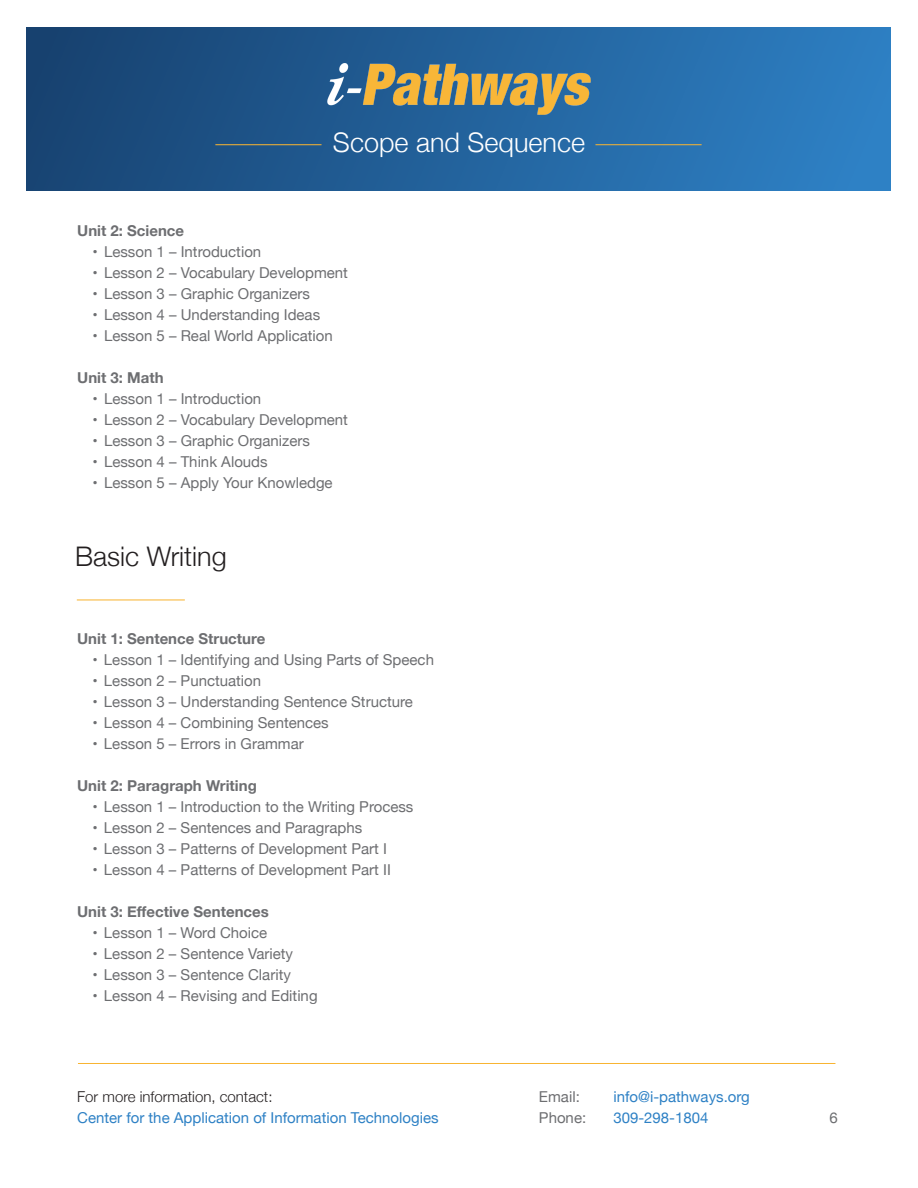
<style>
.page{position:relative;width:918px;height:1188px;background:#fff}
.page>*{position:absolute;margin:0;border:0;box-sizing:border-box;transform-origin:0 0}
.t1{font:300 27px "Helvetica Neue";color:#fff}
.t2{font:300 27px "Helvetica Neue";color:#231f20}
.t3{font:15px "Helvetica Neue";color:#6d6e71}
.t4{font:700 15px "Helvetica Neue";color:#6d6e71}
.t5{font:15px "Helvetica Neue";color:#2e81c5}
.t6{font:300 15px "Helvetica Neue";color:#231f20}
</style>
<div class="page">
<div style="left:27px;top:27px;width:863px;height:164px;background:linear-gradient(to right,#174270,#2e81c5)"></div>
<img style="left:328px;top:64px;width:262px;height:50px">
<hr style="left:215px;top:144px;width:107px;height:1px;background:#f8b432">
<hr style="left:595px;top:144px;width:107px;height:1px;background:#f8b432">
<hr style="left:78px;top:1063px;width:757px;height:1px;background:#f8b432">
<hr style="left:77px;top:599px;width:108px;height:1px;background:#f8b432">
<h1 class="t1" style="left:333px;top:121px;width:254px">Scope and Sequence</h1>
<p class="t4" style="left:77px;top:219px;width:108px">Unit 2: Science</p>
<p class="t3" style="left:92px;top:241px;width:170px">• Lesson 1 – Introduction</p>
<p class="t3" style="left:92px;top:262px;width:257px">• Lesson 2 – Vocabulary Development</p>
<p class="t3" style="left:92px;top:283px;width:219px">• Lesson 3 – Graphic Organizers</p>
<p class="t3" style="left:92px;top:304px;width:229px">• Lesson 4 – Understanding Ideas</p>
<p class="t3" style="left:92px;top:325px;width:242px">• Lesson 5 – Real World Application</p>
<p class="t4" style="left:77px;top:366px;width:88px">Unit 3: Math</p>
<p class="t3" style="left:92px;top:388px;width:170px">• Lesson 1 – Introduction</p>
<p class="t3" style="left:92px;top:409px;width:257px">• Lesson 2 – Vocabulary Development</p>
<p class="t3" style="left:92px;top:430px;width:219px">• Lesson 3 – Graphic Organizers</p>
<p class="t3" style="left:92px;top:451px;width:177px">• Lesson 4 – Think Alouds</p>
<p class="t3" style="left:92px;top:472px;width:242px">• Lesson 5 – Apply Your Knowledge</p>
<h1 class="t2" style="left:75px;top:535px;width:153px">Basic Writing</h1>
<p class="t4" style="left:77px;top:627px;width:190px">Unit 1: Sentence Structure</p>
<p class="t3" style="left:92px;top:649px;width:343px">• Lesson 1 – Identifying and Using Parts of Speech</p>
<p class="t3" style="left:92px;top:670px;width:170px">• Lesson 2 – Punctuation</p>
<p class="t3" style="left:92px;top:691px;width:322px">• Lesson 3 – Understanding Sentence Structure</p>
<p class="t3" style="left:92px;top:712px;width:238px">• Lesson 4 – Combining Sentences</p>
<p class="t3" style="left:92px;top:733px;width:213px">• Lesson 5 – Errors in Grammar</p>
<p class="t4" style="left:77px;top:774px;width:181px">Unit 2: Paragraph Writing</p>
<p class="t3" style="left:92px;top:796px;width:323px">• Lesson 1 – Introduction to the Writing Process</p>
<p class="t3" style="left:92px;top:817px;width:272px">• Lesson 2 – Sentences and Paragraphs</p>
<p class="t3" style="left:92px;top:838px;width:296px">• Lesson 3 – Patterns of Development Part I</p>
<p class="t3" style="left:92px;top:859px;width:300px">• Lesson 4 – Patterns of Development Part II</p>
<p class="t4" style="left:77px;top:900px;width:193px">Unit 3: Effective Sentences</p>
<p class="t3" style="left:92px;top:922px;width:176px">• Lesson 1 – Word Choice</p>
<p class="t3" style="left:92px;top:943px;width:202px">• Lesson 2 – Sentence Variety</p>
<p class="t3" style="left:92px;top:964px;width:200px">• Lesson 3 – Sentence Clarity</p>
<p class="t3" style="left:92px;top:985px;width:227px">• Lesson 4 – Revising and Editing</p>
<p class="t6" style="left:77px;top:1084px;width:197px">For more information, contact:</p>
<p class="t5" style="left:77px;top:1107px;width:363px">Center for the Application of Information Technologies</p>
<p class="t3" style="left:539px;top:1086px;width:42px">Email:</p>
<p class="t5" style="left:613px;top:1086px;width:138px">info@i-pathways.org</p>
<p class="t3" style="left:539px;top:1107px;width:49px">Phone:</p>
<p class="t5" style="left:613px;top:1107px;width:97px">309-298-1804</p>
<p class="t3" style="left:830px;top:1107px;width:10px">6</p>
</div>
